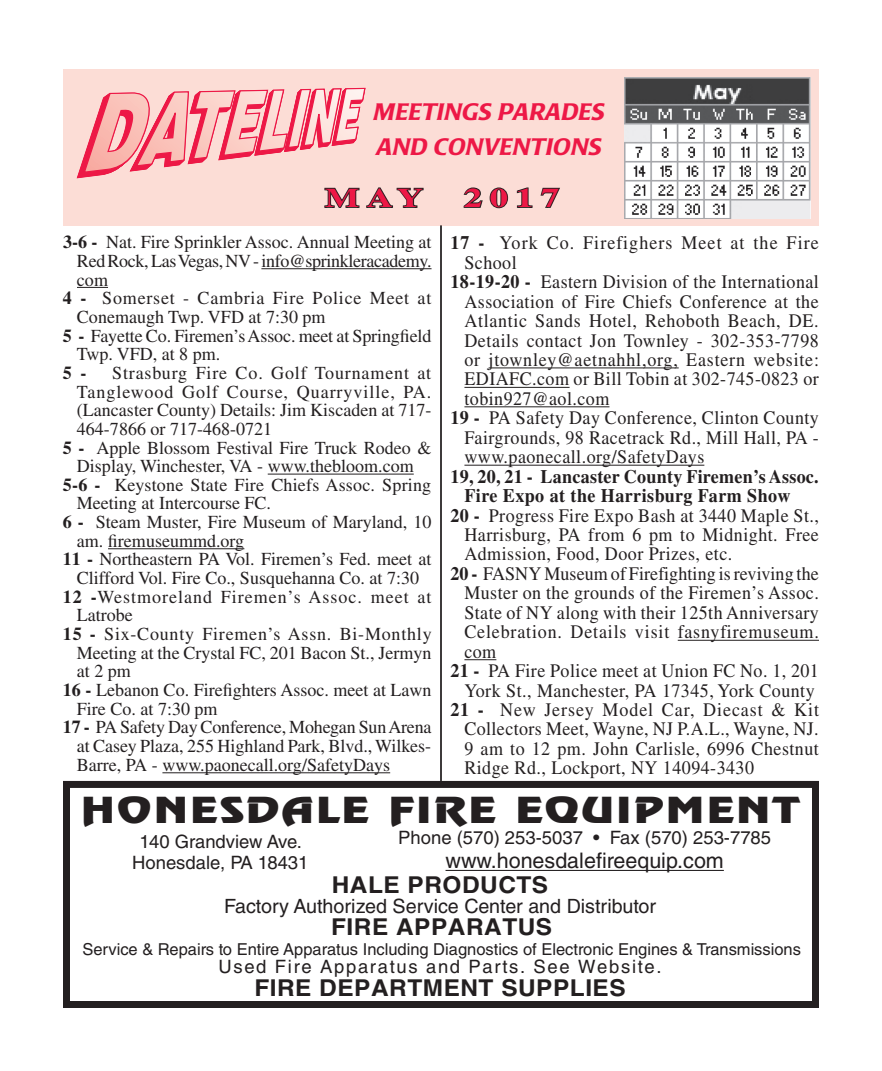
<style>
.page{position:relative;width:882px;height:1071px;background:#fff}
.page>*{position:absolute;margin:0;border:0;box-sizing:border-box;transform-origin:0 0}
.t1{font:32.2px "Revue";letter-spacing:.05em;color:#231f20;scale:1.33 1}
.t2{font:700 26.95px "Times LT Std";letter-spacing:.2em;color:#ed1846;scale:1.36 1}
.t3{font:italic 500 23.62px/35px "Poppl Laudatio";letter-spacing:.02em;color:#ed1846}
.t4{font:700 23.28px "Helvetica LT Std";letter-spacing:.02em;color:#231f20;scale:1.05 1}
.t5{font:21.35px "Helvetica LT Std";color:#231f20}
.t6{font:19.6px "Helvetica LT Std";color:#231f20}
.t7{font:19.07px "Times LT Std";letter-spacing:.025em;color:#231f20;scale:.94 1}
.t8{font:19.07px "Times LT Std";letter-spacing:.045em;color:#231f20;scale:.94 1}
.t9{font:700 19.07px "Times LT Std";letter-spacing:.015em;color:#231f20;scale:.94 1}
.t10{font:19.07px "Times LT Std";letter-spacing:.005em;color:#231f20;scale:.94 1}
.t11{font:19.07px "Times LT Std";letter-spacing:.06em;color:#231f20;scale:.94 1}
.t12{font:19.07px "Times LT Std";letter-spacing:.05em;color:#231f20;scale:.94 1}
.t13{font:18.38px "Times LT Std";color:#231f20}
.t14{font:18.38px "Times LT Std";letter-spacing:.055em;color:#231f20}
.t15{font:18.38px/20.5px "Helvetica LT Std";color:#231f20;text-align:center}
.t16{font:18.38px "Times LT Std";letter-spacing:.045em;color:#231f20}
.t17{font:18.38px "Times LT Std";letter-spacing:-.02em;color:#231f20}
.t18{font:18.38px "Times LT Std";letter-spacing:.04em;color:#231f20}
.t19{font:18.38px "Helvetica LT Std";letter-spacing:.09em;color:#231f20}
.t20{font:700 18.38px "Times LT Std";color:#231f20}
.t21{font:16.45px "Helvetica LT Std";color:#231f20}
.s1{font-weight:700}
</style>
<div class="page">
<div style="left:63px;top:69px;width:756px;height:156px;background:#fcddd6"></div>
<hr style="left:489px;top:367px;width:190px;height:1px;background:#231f20">
<hr style="left:464px;top:387px;width:106px;height:1px;background:#231f20">
<hr style="left:464px;top:406px;width:145px;height:1px;background:#231f20">
<hr style="left:464px;top:465px;width:240px;height:1px;background:#231f20">
<hr style="left:678px;top:640px;width:141px;height:1px;background:#231f20">
<hr style="left:464px;top:659px;width:32px;height:1px;background:#231f20">
<hr style="left:261px;top:268px;width:171px;height:1px;background:#231f20">
<hr style="left:77px;top:287px;width:31px;height:1px;background:#231f20">
<hr style="left:268px;top:474px;width:146px;height:1px;background:#231f20">
<hr style="left:108px;top:548px;width:136px;height:1px;background:#231f20">
<hr style="left:162px;top:772px;width:228px;height:1px;background:#231f20">
<hr style="left:440px;top:225px;width:2px;height:556px;background:#231f20">
<img style="left:624px;top:77px;width:186px;height:142px">
<svg style="left:77px;top:88px;width:347px;height:120px"></svg>
<svg style="left:463px;top:187px;width:46px;height:22px"></svg>
<svg style="left:516px;top:187px;width:44px;height:21px"></svg>
<hr style="left:446px;top:870px;width:278px;height:1px;background:#231f20">
<div style="left:63px;top:781px;width:756px;height:227px;border:7px solid #231f20"></div>
<p class="t3" style="left:373px;top:95px;width:232px">MEETINGS PARADES<br>AND</p>
<p class="t3" style="left:434px;top:130px;width:169px">CONVENTIONS</p>
<h2 class="t2" style="left:325px;top:182px;width:74px">MAY</h2>
<h2 class="t2" style="left:464px;top:182px;width:72px">2017</h2>
<p class="t13" style="left:63px;top:232px;width:370px"><span class="s1">3-6 -</span> Nat. Fire Sprinkler Assoc. Annual Meeting at</p>
<p class="t17" style="left:77px;top:250px;width:356px">Red Rock, Las Vegas, NV - info@sprinkleracademy.</p>
<p class="t13" style="left:77px;top:269px;width:33px">com</p>
<p class="t16" style="left:63px;top:288px;width:370px"><span class="s1">4 -</span> Somerset - Cambria Fire Police Meet at</p>
<p class="t13" style="left:77px;top:306px;width:250px">Conemaugh Twp. VFD at 7:30 pm</p>
<p class="t13" style="left:63px;top:325px;width:370px"><span class="s1">5 -</span> Fayette Co. Firemen’s Assoc. meet at Springfield</p>
<p class="t13" style="left:77px;top:344px;width:145px">Twp. VFD, at 8 pm.</p>
<p class="t20" style="left:63px;top:362px;width:25px">5 -</p>
<p class="t16" style="left:112px;top:362px;width:321px">Strasburg Fire Co. Golf Tournament at</p>
<p class="t14" style="left:77px;top:381px;width:356px">Tanglewood Golf Course, Quarryville, PA.</p>
<p class="t13" style="left:77px;top:400px;width:356px">(Lancaster County) Details: Jim Kiscaden at 717-</p>
<p class="t13" style="left:77px;top:418px;width:197px">464-7866 or 717-468-0721</p>
<p class="t13" style="left:63px;top:437px;width:370px"><span class="s1">5 -</span> Apple Blossom Festival Fire Truck Rodeo &amp;</p>
<p class="t13" style="left:77px;top:456px;width:338px">Display, Winchester, VA - www.thebloom.com</p>
<p class="t13" style="left:63px;top:474px;width:370px"><span class="s1">5-6 -</span> Keystone State Fire Chiefs Assoc. Spring</p>
<p class="t13" style="left:77px;top:493px;width:196px">Meeting at Intercourse FC.</p>
<p class="t13" style="left:63px;top:512px;width:370px"><span class="s1">6 -</span> Steam Muster, Fire Museum of Maryland, 10</p>
<p class="t13" style="left:77px;top:530px;width:169px">am. firemuseummd.org</p>
<p class="t13" style="left:63px;top:549px;width:370px"><span class="s1">11 -</span> Northeastern PA Vol. Firemen’s Fed. meet at</p>
<p class="t13" style="left:77px;top:568px;width:344px">Clifford Vol. Fire Co., Susquehanna Co. at 7:30</p>
<p class="t14" style="left:63px;top:586px;width:370px"><span class="s1">12 -</span>Westmoreland Firemen’s Assoc. meet at</p>
<p class="t13" style="left:77px;top:605px;width:58px">Latrobe</p>
<p class="t18" style="left:63px;top:624px;width:370px"><span class="s1">15 -</span> Six-County Firemen’s Assn. Bi-Monthly</p>
<p class="t13" style="left:77px;top:642px;width:356px">Meeting at the Crystal FC, 201 Bacon St., Jermyn</p>
<p class="t13" style="left:77px;top:661px;width:56px">at 2 pm</p>
<p class="t13" style="left:63px;top:680px;width:370px"><span class="s1">16 -</span> Lebanon Co. Firefighters Assoc. meet at Lawn</p>
<p class="t13" style="left:77px;top:698px;width:142px">Fire Co. at 7:30 pm</p>
<p class="t13" style="left:63px;top:717px;width:370px"><span class="s1">17 -</span> PA Safety Day Conference, Mohegan Sun Arena</p>
<p class="t13" style="left:77px;top:736px;width:356px">at Casey Plaza, 255 Highland Park, Blvd., Wilkes-</p>
<p class="t13" style="left:77px;top:754px;width:315px">Barre, PA - www.paonecall.org/SafetyDays</p>
<p class="t11" style="left:450px;top:232px;width:393px"><span class="s1">17 -</span> York Co. Firefighers Meet at the Fire</p>
<p class="t7" style="left:464px;top:252px;width:57px">School</p>
<p class="t7" style="left:450px;top:271px;width:394px"><span class="s1">18-19-20 -</span> Eastern Division of the International</p>
<p class="t7" style="left:464px;top:290px;width:378px">Association of Fire Chiefs Conference at the</p>
<p class="t7" style="left:464px;top:310px;width:378px">Atlantic Sands Hotel, Rehoboth Beach, DE.</p>
<p class="t7" style="left:464px;top:329px;width:379px">Details contact Jon Townley - 302-353-7798</p>
<p class="t8" style="left:464px;top:349px;width:379px">or jtownley@aetnahhl,org, Eastern website:</p>
<p class="t7" style="left:464px;top:368px;width:379px">EDIAFC.com or Bill Tobin at 302-745-0823 or</p>
<p class="t7" style="left:464px;top:388px;width:156px">tobin927@aol.com</p>
<p class="t7" style="left:450px;top:407px;width:394px"><span class="s1">19 -</span> PA Safety Day Conference, Clinton County</p>
<p class="t7" style="left:464px;top:427px;width:379px">Fairgrounds, 98 Racetrack Rd., Mill Hall, PA -</p>
<p class="t7" style="left:464px;top:446px;width:257px">www.paonecall.org/SafetyDays</p>
<p class="t9" style="left:450px;top:465px;width:393px">19, 20, 21 - Lancaster County Firemen’s Assoc.</p>
<p class="t9" style="left:464px;top:484px;width:348px">Fire Expo at the Harrisburg Farm Show</p>
<p class="t7" style="left:450px;top:504px;width:394px"><span class="s1">20 -</span> Progress Fire Expo Bash at 3440 Maple St.,</p>
<p class="t7" style="left:464px;top:524px;width:379px">Harrisburg, PA from 6 pm to Midnight. Free</p>
<p class="t7" style="left:464px;top:543px;width:287px">Admission, Food, Door Prizes, etc.</p>
<p class="t10" style="left:450px;top:563px;width:393px"><span class="s1">20 -</span> FASNY Museum of Firefighting is reviving the</p>
<p class="t7" style="left:464px;top:582px;width:379px">Muster on the grounds of the Firemen’s Assoc.</p>
<p class="t7" style="left:464px;top:602px;width:379px">State of NY along with their 125th Anniversary</p>
<p class="t8" style="left:464px;top:621px;width:379px">Celebration. Details visit fasnyfiremuseum.</p>
<p class="t7" style="left:464px;top:641px;width:35px">com</p>
<p class="t7" style="left:450px;top:660px;width:394px"><span class="s1">21 -</span> PA Fire Police meet at Union FC No. 1, 201</p>
<p class="t7" style="left:464px;top:679px;width:374px">York St., Manchester, PA 17345, York County</p>
<p class="t12" style="left:450px;top:699px;width:394px"><span class="s1">21 -</span> New Jersey Model Car, Diecast &amp; Kit</p>
<p class="t7" style="left:464px;top:718px;width:379px">Collectors Meet, Wayne, NJ P.A.L., Wayne, NJ.</p>
<p class="t7" style="left:464px;top:738px;width:379px">9 am to 12 pm. John Carlisle, 6996 Chestnut</p>
<p class="t7" style="left:464px;top:757px;width:310px">Ridge Rd., Lockport, NY 14094-3430</p>
<h1 class="t1" style="left:81px;top:789px;width:542px">HONESDALE FIRE EQUIPMENT</h1>
<p class="t15" style="left:132px;top:832px;width:178px">140 Grandview Ave.<br>Honesdale, PA 18431</p>
<p class="t15" style="left:398px;top:827px;width:374px">Phone (570) 253-5037 • Fax (570) 253-7785</p>
<p class="t5" style="left:446px;top:848px;width:280px">www.honesdalefireequip.com</p>
<p class="t4" style="left:332px;top:871px;width:208px">HALE PRODUCTS</p>
<p class="t6" style="left:224px;top:894px;width:433px">Factory Authorized Service Center and Distributor</p>
<p class="t4" style="left:331px;top:913px;width:79px">FIRE APP</p>
<p class="t4" style="left:448px;top:913px;width:99px">ARATUS</p>
<p class="t21" style="left:82px;top:940px;width:720px">Service &amp; Repairs to Entire Apparatus Including Diagnostics of Electronic Engines &amp; Transmissions</p>
<p class="t19" style="left:218px;top:956px;width:445px">Used Fire Apparatus and Parts. See Website.</p>
<p class="t4" style="left:254px;top:973px;width:355px">FIRE DEPARTMENT SUPPLIES</p>
</div>
